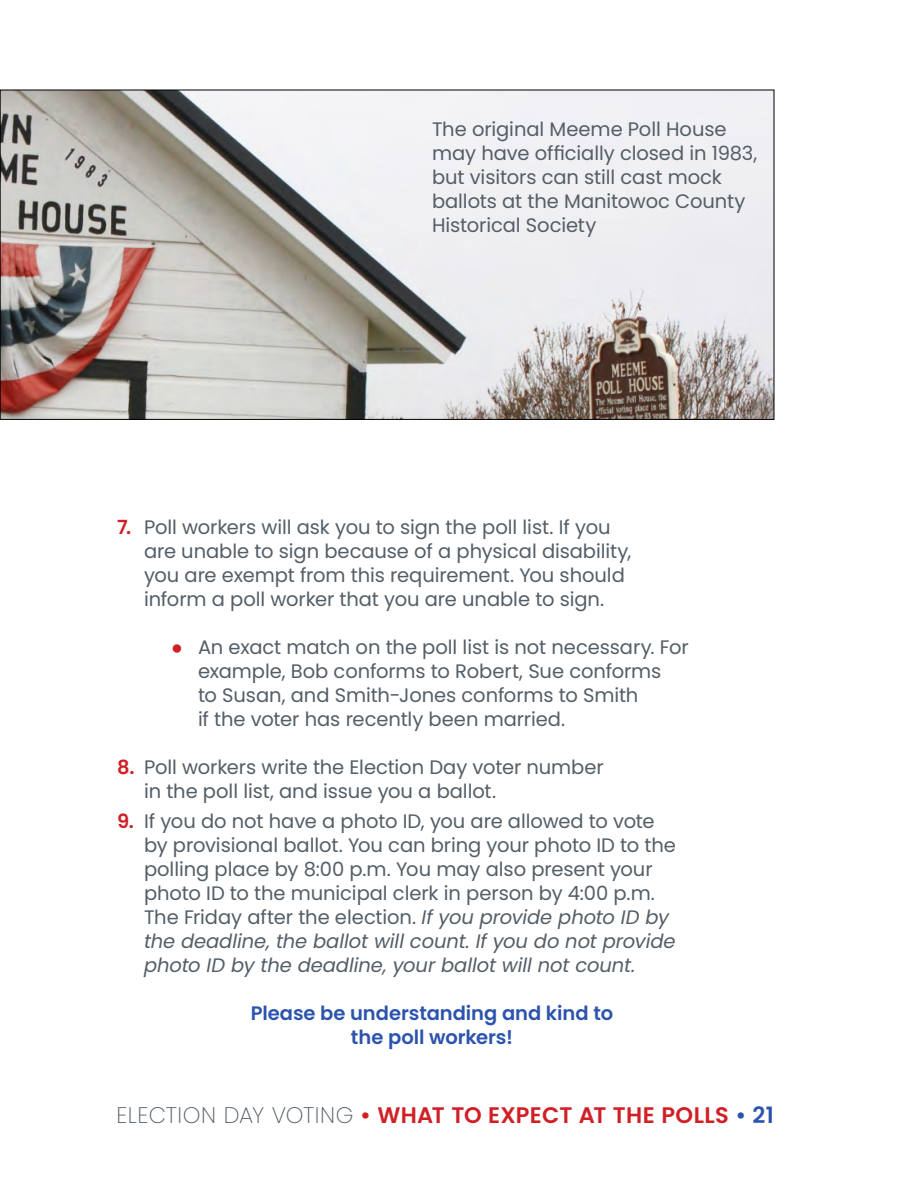
<style>
.page{position:relative;width:918px;height:1188px;background:#fff}
.page>*{position:absolute;margin:0;border:0;box-sizing:border-box;transform-origin:0 0}
.t1{font:600 22.5px "Poppins";letter-spacing:.01em;color:#d11f26}
.t2{font:19.5px/24px "Poppins";letter-spacing:-.005em;color:#545e66}
.Callout{font:600 19.5px/24px "Poppins";letter-spacing:-.005em;color:#2c54ae;text-align:center}
.s1{font-weight:600;color:#d11f26}
.s2{font-family:"Impact";color:#d11f26}
.s3{font-style:italic}
.s4{font-weight:200;color:#545e66}
.s5{color:#2c54ae}
</style>
<div class="page">
<img style="left:2px;top:92px;width:770px;height:326px">
<p class="t2" style="left:432px;top:117px;width:327px">The original Meeme Poll House may have officially closed in 1983, but visitors can still cast mock ballots at the Manitowoc County<br>Historical Society</p>
<p class="t2" style="left:144px;top:515px;width:489px;text-indent:-27px"><span class="s1">7.</span> Poll workers will ask you to sign the poll list. If you are unable to sign because of a physical disability, you are exempt from this requirement. You should inform a poll worker that you are unable to sign.</p>
<p class="t2" style="left:198px;top:635px;width:492px;text-indent:-27px"><span class="s2">●</span> An exact match on the poll list is not necessary. For example, Bob conforms to Robert, Sue conforms<br>to Susan, and Smith-Jones conforms to Smith<br>if the voter has recently been married.</p>
<p class="t2" style="left:144px;top:755px;width:461px;text-indent:-27px"><span class="s1">8.</span> Poll workers write the Election Day voter number in the poll list, and issue you a ballot.</p>
<p class="t2" style="left:144px;top:809px;width:534px;text-indent:-27px"><span class="s1">9.</span> If you do not have a photo ID, you are allowed to vote by provisional ballot. You can bring your photo ID to the polling place by 8:00 p.m. You may also present your photo ID to the municipal clerk in person by 4:00 p.m.<br>The Friday after the election. <span class="s3">If you provide photo ID by the deadline, the ballot will count. If you do not provide photo ID by the deadline, your ballot will not count.</span></p>
<p class="Callout" style="left:251px;top:1001px;width:364px">Please be understanding and kind to the poll workers!</p>
<p class="t1" style="left:117px;top:1102px;width:659px"><span class="s4">ELECTION DAY VOTING</span> • WHAT TO EXPECT AT THE POLLS <span class="s5">• 21</span></p>
</div>
